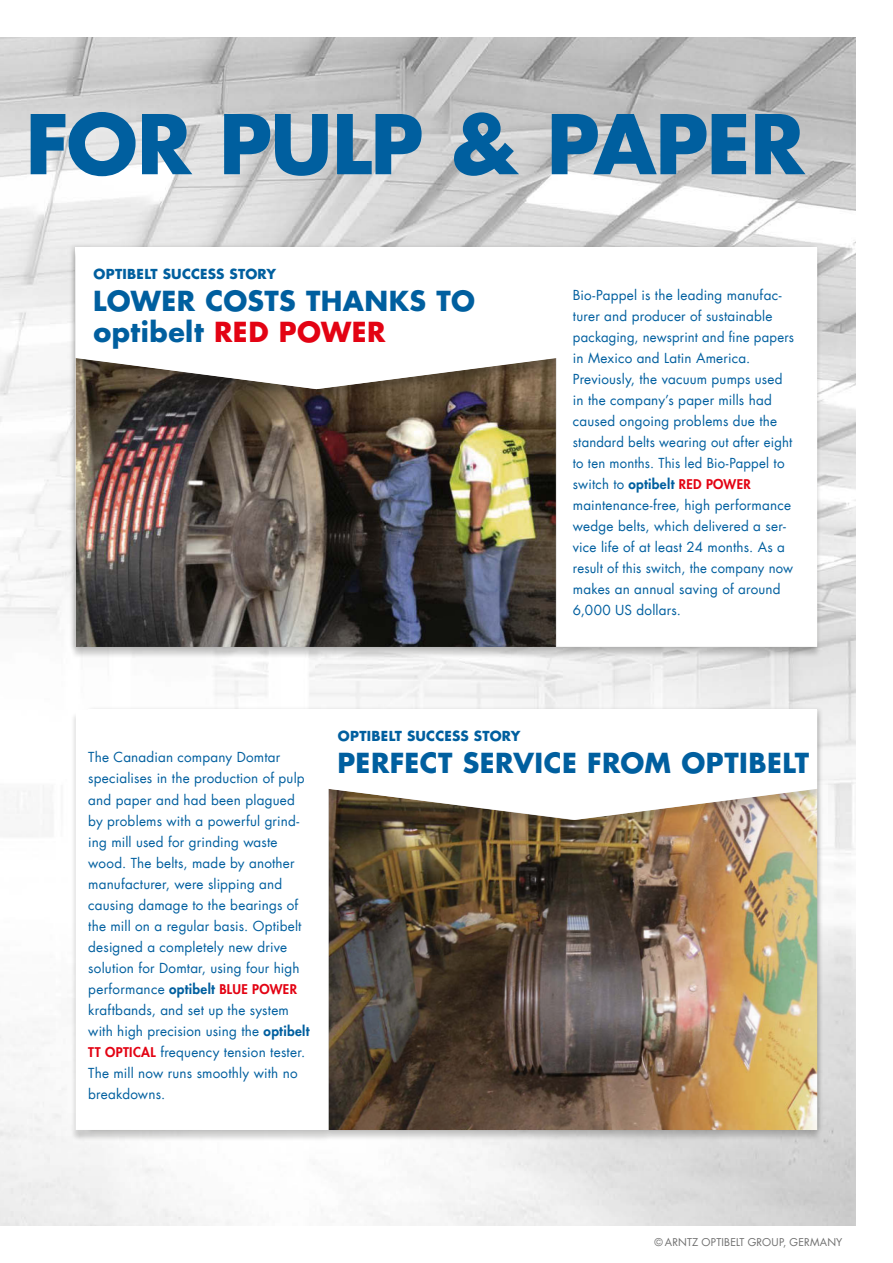
<style>
.page{position:relative;width:893px;height:1263px;background:#fff}
.page>*{position:absolute;margin:0;border:0;box-sizing:border-box;transform-origin:0 0}
.t1{font:700 79.95px "Futura Com";letter-spacing:-.015em;color:#005f9f}
.t2{font:700 27px/31.5px "Futura Com";letter-spacing:.015em;color:#005f9f}
.t3{font:13.5px/21px "Futura Com";letter-spacing:.015em;color:#005f9f}
.t4{font:700 13.5px "Futura Com";letter-spacing:.015em;color:#005f9f}
.t5{font:10.5px "Futura Com";letter-spacing:.02em;color:#6f6f6f}
.s1{color:#e30313}
.s2{font-weight:800}
.s3{font-weight:800;font-size:13.05px;color:#e30313}
</style>
<div class="page">
<img style="left:0;top:38px;width:855px;height:1187px">
<div style="left:71px;top:711px;width:751px;height:430px;background:#1d1d1b;opacity:.2"></div>
<img style="left:76px;top:710px;width:741px;height:420px">
<div style="left:71px;top:249px;width:751px;height:409px;background:#1d1d1b;opacity:.2"></div>
<img style="left:76px;top:248px;width:741px;height:399px">
<h1 class="t1" style="left:26px;top:83px;width:781px">FOR PULP &amp; PAPER</h1>
<p class="t4" style="left:94px;top:264px;width:184px">OPTIBELT SUCCESS STORY</p>
<h2 class="t2" style="left:93px;top:284px;width:383px">LOWER COSTS THANKS TO optibelt <span class="s1">RED POWER</span></h2>
<p class="t3" style="left:573px;top:285px;width:223px">Bio-Pappel is the leading manufac&shy;turer and producer of sustainable packaging, newsprint and fine papers in Mexico and Latin America.<br>Previously, the vacuum pumps used in the company’s paper mills had caused ongoing problems due the standard belts wearing out after eight to ten months. This led Bio-Pappel to switch to <span class="s2">optibelt</span> <span class="s3">RED POWER </span>maintenance-free, high performance wedge belts, which delivered a ser&shy;vice life of at least 24 months. As a result of this switch, the company now makes an annual saving of around 6,000 US dollars.</p>
<p class="t3" style="left:88px;top:747px;width:223px">The Canadian company Domtar specialises in the production of pulp and paper and had been plagued by problems with a powerful grind&shy;ing mill used for grinding waste wood. The belts, made by another manufacturer, were slipping and causing damage to the bearings of the mill on a regular basis. Optibelt designed a completely new drive solution for Domtar, using four high performance <span class="s2">optibelt</span> <span class="s3">BLUE POWER </span>kraftbands, and set up the system with high precision using the <span class="s2">optibelt<br></span><span class="s3">TT OPTICAL</span> frequency tension tester.<br>The mill now runs smoothly with no breakdowns.</p>
<p class="t4" style="left:338px;top:726px;width:184px">OPTIBELT SUCCESS STORY</p>
<h2 class="t2" style="left:338px;top:746px;width:473px">PERFECT SERVICE FROM OPTIBELT</h2>
<p class="t5" style="left:654px;top:1234px;width:189px">© ARNTZ OPTIBELT GROUP, GERMANY</p>
</div>
